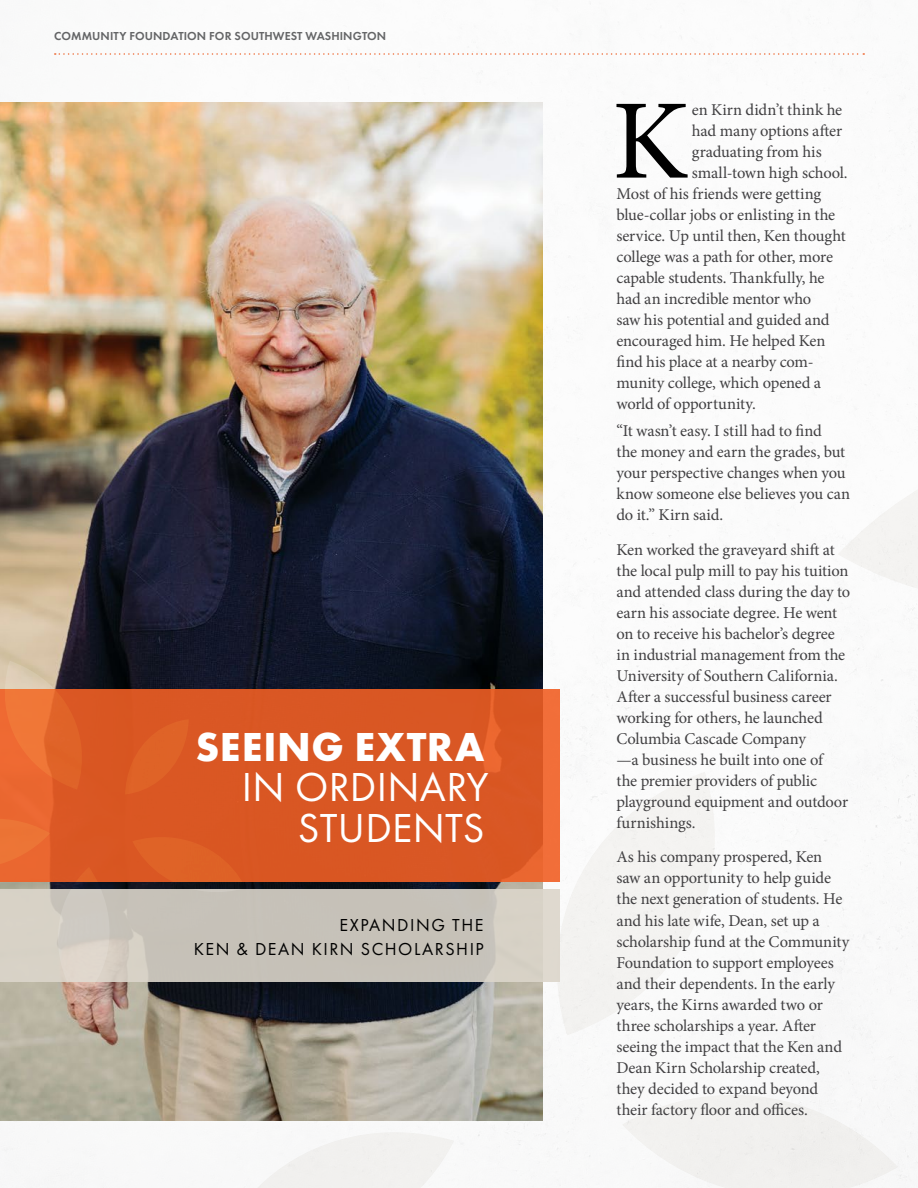
<style>
.page{position:relative;width:918px;height:1188px;background:#fff}
.page>*{position:absolute;margin:0;border:0;box-sizing:border-box;transform-origin:0 0}
.t1{font:113.4px "Minion Pro";color:#000}
.t2{font:42px/40.5px "Futura PT";letter-spacing:.005em;color:#fff;text-align:right}
.t3{font:700 42px "Futura PT";letter-spacing:.025em;color:#fff}
.t4{font:18px/24px "Futura PT";letter-spacing:.085em;color:#000;text-align:right}
.t5{font:16.5px/21px "Minion Pro";letter-spacing:-.01em;color:#414042}
.t6{font:600 12px "Futura PT";letter-spacing:.01em;color:#58595b}
</style>
<div class="page">
<svg style="left:838px;top:490px;width:80px;height:121px"></svg>
<svg style="left:622px;top:1086px;width:276px;height:102px"></svg>
<svg style="left:557px;top:772px;width:158px;height:263px"></svg>
<svg style="left:244px;top:1132px;width:210px;height:56px"></svg>
<img style="left:0;top:103px;width:542px;height:1017px">
<svg style="left:0;top:689px;width:560px;height:193px;background:#da5824"></svg>
<svg style="left:116px;top:889px;width:444px;height:93px;background:#c9c4ba"></svg>
<svg style="left:0;top:814px;width:116px;height:189px;background:#d19e83"></svg>
<svg style="left:125px;top:719px;width:64px;height:76px;background:#dc5c24"></svg>
<svg style="left:4px;top:661px;width:79px;height:129px;background:#d77241"></svg>
<svg style="left:132px;top:836px;width:114px;height:57px;background:#c15b2e"></svg>
<p class="t6" style="left:54px;top:28px;width:334px">COMMUNITY FOUNDATION FOR SOUTHWEST WASHINGTON</p>
<h2 class="t3" style="left:195px;top:720px;width:291px">SEEING EXTRA</h2>
<h2 class="t2" style="left:242px;top:767px;width:248px">IN ORDINARY<br>STUDENTS</h2>
<p class="t4" style="left:194px;top:913px;width:292px">EXPANDING THE<br>KEN &amp; DEAN KIRN SCHOLARSHIP</p>
<h1 class="t1" style="left:612px;top:65px;width:78px">K</h1>
<p class="t5" style="left:692px;top:99px;width:152px">en Kirn didn’t think he</p>
<p class="t5" style="left:692px;top:120px;width:152px">had many options after</p>
<p class="t5" style="left:692px;top:141px;width:131px">graduating from his</p>
<p class="t5" style="left:692px;top:162px;width:157px">small-town high school.</p>
<p class="t5" style="left:616px;top:183px;width:206px">Most of his friends were getting</p>
<p class="t5" style="left:616px;top:204px;width:220px">blue-collar jobs or enlisting in the</p>
<p class="t5" style="left:616px;top:225px;width:231px">service. Up until then, Ken thought</p>
<p class="t5" style="left:616px;top:246px;width:218px">college was a path for other, more</p>
<p class="t5" style="left:616px;top:267px;width:210px">capable students. Thankfully, he</p>
<p class="t5" style="left:616px;top:288px;width:196px">had an incredible mentor who</p>
<p class="t5" style="left:616px;top:309px;width:215px">saw his potential and guided and</p>
<p class="t5" style="left:616px;top:330px;width:210px">encouraged him. He helped Ken</p>
<p class="t5" style="left:616px;top:351px;width:199px">find his place at a nearby com-</p>
<p class="t5" style="left:616px;top:372px;width:206px">munity college, which opened a</p>
<p class="t5" style="left:616px;top:393px;width:141px">world of opportunity.</p>
<p class="t5" style="left:616px;top:421px;width:235px">“It wasn’t easy. I still had to find<br>the money and earn the grades, but your perspective changes when you know someone else believes you can do it.” Kirn said.</p>
<p class="t5" style="left:616px;top:539px;width:235px">Ken worked the graveyard shift at the local pulp mill to pay his tuition and attended class during the day to earn his associate degree. He went on to receive his bachelor’s degree in industrial management from the<br>University of Southern California.<br>After a successful business career working for others, he launched<br>Columbia Cascade Company<br>—a business he built into one of<br>the premier providers of public playground equipment and outdoor furnishings.</p>
<p class="t5" style="left:616px;top:847px;width:234px">As his company prospered, Ken saw an opportunity to help guide the next generation of students. He and his late wife, Dean, set up a scholarship fund at the Community<br>Foundation to support employees and their dependents. In the early years, the Kirns awarded two or three scholarships a year. After seeing the impact that the Ken and<br>Dean Kirn Scholarship created, they decided to expand beyond their factory floor and offices.</p>
</div>
